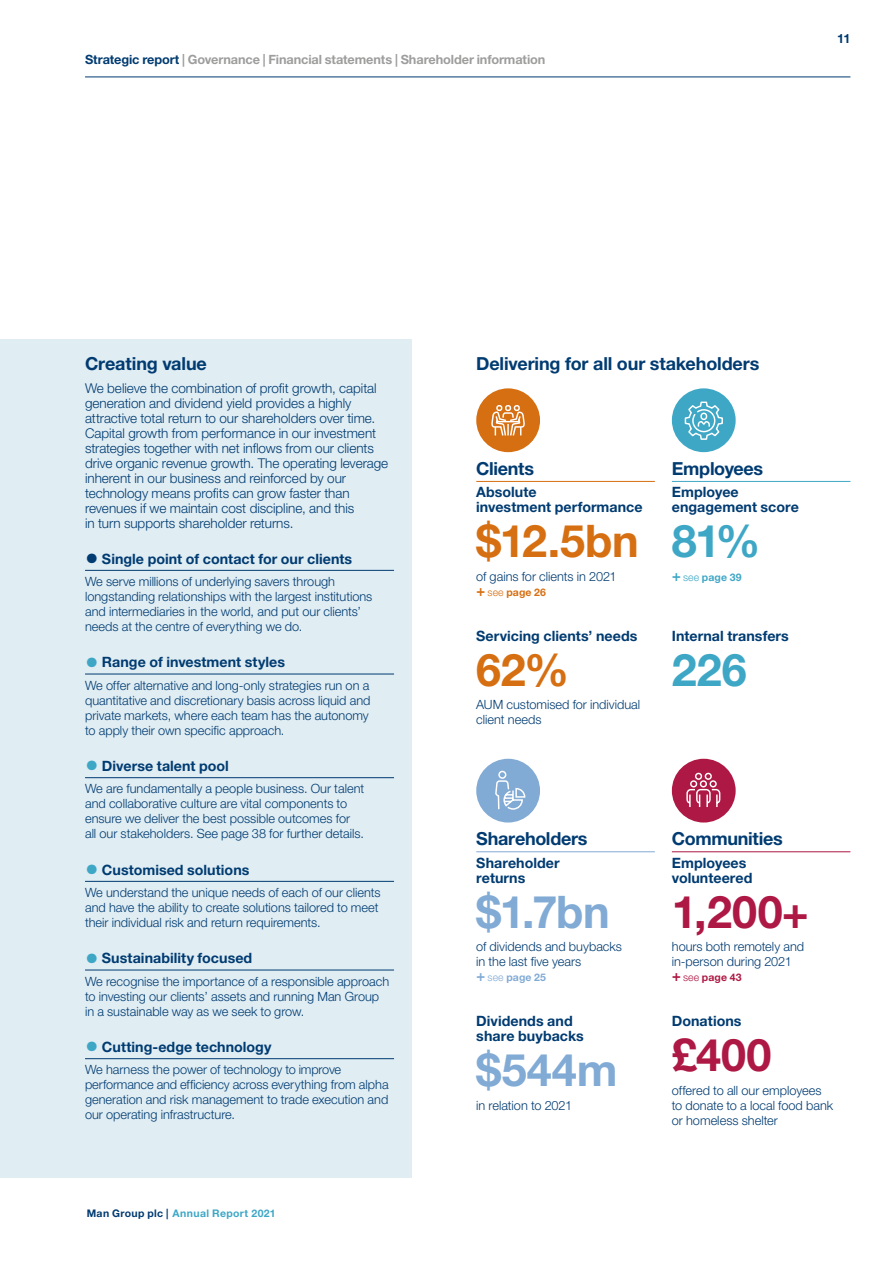
<style>
.page{position:relative;width:893px;height:1263px;background:#fff}
.page>*{position:absolute;margin:0;border:0;box-sizing:border-box;transform-origin:0 0}
.NumberLevel2NoLineBe{font:700 45px "Helvetica Neue LT Std";letter-spacing:-.005em;color:#81aad5}
.NumberLevel2NoLineBe-2{font:700 45px "Helvetica Neue LT Std";color:#d66f12}
.NumberLevel2NoLineBe-3{font:700 45px "Helvetica Neue LT Std";color:#ae1844}
.NumberLevel2NoLineBe-4{font:700 45px "Helvetica Neue LT Std";color:#3ea7c6}
.IntroParagraphLevel1{font:700 18px "Helvetica Neue LT Std";letter-spacing:-.01em;color:#003b71}
.NumberHeadlingLineBe{font:700 18px "Helvetica Neue LT Std";letter-spacing:-.015em;color:#003b71}
.NumberHeadingLevel3{font:700 14.25px/15px "Helvetica Neue LT Std";letter-spacing:.005em;color:#003b71}
.BusinessModelSubhead{font:700 14.25px "Helvetica Neue LT Std";color:#003b71}
.BodyText{font:300 13.5px/15px "Helvetica Neue LT Std";letter-spacing:-.005em;color:#003b71}
.BodyText-2{font:300 12.75px/15px "Helvetica Neue LT Std";color:#003b71}
.NumberTextLevel2{font:300 12.75px/15px "Helvetica Neue LT Std";color:#003b71}
.t1{font:700 12.75px "Helvetica Neue LT Std";letter-spacing:-.01em;color:#9d9d9c}
.t2{font:700 12.75px "Helvetica Neue LT Std";color:#003b71}
.t3{font:700 10.5px "Helvetica Neue LT Std";letter-spacing:.035em;color:#3ea7c6}
.t4{font:700 10.5px "Helvetica Neue LT Std";color:#d66f12}
.t5{font:700 10.5px "Helvetica Neue LT Std";color:#81aad5}
.t6{font:700 10.5px "Helvetica Neue LT Std";letter-spacing:.01em;color:#ae1844}
.s1{color:#003b71}
.s2{font-size:27px}
.s3{font-size:27px;color:#3ea7c6}
.s4{font-weight:300}
</style>
<div class="page">
<div style="left:0;top:340px;width:411px;height:838px;background:#e0edf3"></div>
<hr style="left:85px;top:570px;width:309px;height:1px;background:#003b71">
<hr style="left:85px;top:674px;width:309px;height:1px;background:#003b71">
<hr style="left:85px;top:777px;width:309px;height:1px;background:#003b71">
<hr style="left:85px;top:881px;width:309px;height:1px;background:#003b71">
<hr style="left:85px;top:970px;width:309px;height:1px;background:#003b71">
<hr style="left:85px;top:1058px;width:309px;height:1px;background:#003b71">
<hr style="left:476px;top:481px;width:179px;height:1px;background:#d66f12">
<div style="left:476px;top:388px;width:64px;height:64px;background:#d66f12;border-radius:50%"></div>
<svg style="left:491px;top:405px;width:34px;height:31px"></svg>
<hr style="left:476px;top:851px;width:179px;height:1px;background:#81aad5">
<div style="left:476px;top:759px;width:64px;height:63px;background:#81aad5;border-radius:50%"></div>
<div style="left:498px;top:771px;width:8px;height:8px;border:1px solid #fff;border-radius:50%"></div>
<svg style="left:495px;top:780px;width:31px;height:30px"></svg>
<hr style="left:672px;top:481px;width:178px;height:1px;background:#3ea7c6">
<div style="left:672px;top:388px;width:64px;height:64px;background:#3ea7c6;border-radius:50%"></div>
<svg style="left:684px;top:401px;width:39px;height:39px"></svg>
<hr style="left:672px;top:851px;width:178px;height:1px;background:#ae1844">
<div style="left:672px;top:759px;width:64px;height:63px;background:#ae1844;border-radius:50%"></div>
<svg style="left:686px;top:772px;width:35px;height:35px"></svg>
<hr style="left:85px;top:77px;width:765px;height:1px;background:#003b71">
<p class="t1" style="left:85px;top:52px;width:462px"><span class="s1">Strategic report</span> | Governance | Financial statements | Shareholder information</p>
<p class="t2" style="left:837px;top:31px;width:15px">11</p>
<h2 class="IntroParagraphLevel1" style="left:85px;top:352px;width:123px">Creating value</h2>
<p class="BodyText" style="left:85px;top:380px;width:305px">We believe the combination of profit growth, capital generation and dividend yield provides a highly attractive total return to our shareholders over time.<br>Capital growth from performance in our investment strategies together with net inflows from our clients drive organic revenue growth. The operating leverage inherent in our business and reinforced by our technology means profits can grow faster than revenues if we maintain cost discipline, and this<br>in turn supports shareholder returns.</p>
<p class="BusinessModelSubhead" style="left:85px;top:550px;width:269px"><span class="s2">•</span> Single point of contact for our clients</p>
<p class="BodyText-2" style="left:85px;top:574px;width:289px">We serve millions of underlying savers through longstanding relationships with the largest institutions and intermediaries in the world, and put our clients’ needs at the centre of everything we do.</p>
<p class="BusinessModelSubhead" style="left:85px;top:653px;width:202px"><span class="s3">•</span> Range of investment styles</p>
<p class="BodyText-2" style="left:85px;top:677px;width:287px">We offer alternative and long-only strategies run on a quantitative and discretionary basis across liquid and private markets, where each team has the autonomy to apply their own specific approach.</p>
<p class="BusinessModelSubhead" style="left:85px;top:757px;width:145px"><span class="s3">•</span> Diverse talent pool</p>
<p class="BodyText-2" style="left:85px;top:781px;width:281px">We are fundamentally a people business. Our talent and collaborative culture are vital components to ensure we deliver the best possible outcomes for all our stakeholders. See page 38 for further details.</p>
<p class="BusinessModelSubhead" style="left:85px;top:861px;width:166px"><span class="s3">•</span> Customised solutions</p>
<p class="BodyText-2" style="left:85px;top:885px;width:297px">We understand the unique needs of each of our clients and have the ability to create solutions tailored to meet their individual risk and return requirements.</p>
<p class="BusinessModelSubhead" style="left:85px;top:949px;width:169px"><span class="s3">•</span> Sustainability focused</p>
<p class="BodyText-2" style="left:85px;top:973px;width:306px">We recognise the importance of a responsible approach to investing our clients’ assets and running Man Group in a sustainable way as we seek to grow.</p>
<p class="BusinessModelSubhead" style="left:85px;top:1038px;width:188px"><span class="s3">•</span> Cutting-edge technology</p>
<p class="BodyText-2" style="left:85px;top:1062px;width:305px">We harness the power of technology to improve performance and efficiency across everything from alpha generation and risk management to trade execution and our operating infrastructure.</p>
<p class="t3" style="left:87px;top:1207px;width:190px"><span class="s1">Man Group plc |</span> Annual Report 2021</p>
<h2 class="IntroParagraphLevel1" style="left:476px;top:352px;width:285px">Delivering for all our stakeholders</h2>
<p class="NumberHeadlingLineBe" style="left:476px;top:457px;width:59px">Clients</p>
<p class="NumberHeadingLevel3" style="left:476px;top:484px;width:168px">Absolute<br>investment performance</p>
<p class="NumberLevel2NoLineBe-2" style="left:476px;top:513px;width:164px">$12.5bn</p>
<p class="NumberTextLevel2" style="left:476px;top:568px;width:142px">of gains for clients in 2021</p>
<p class="t4" style="left:488px;top:585px;width:60px"><span class="s4">see</span> page 26</p>
<p class="NumberHeadingLevel3" style="left:476px;top:628px;width:163px">Servicing clients’ needs</p>
<p class="NumberLevel2NoLineBe-2" style="left:476px;top:642px;width:95px">62%</p>
<p class="NumberTextLevel2" style="left:476px;top:697px;width:166px">AUM customised for individual client needs</p>
<p class="NumberHeadlingLineBe" style="left:672px;top:457px;width:93px">Employees</p>
<p class="NumberHeadingLevel3" style="left:672px;top:484px;width:129px">Employee engagement score</p>
<p class="NumberLevel2NoLineBe-4" style="left:672px;top:513px;width:90px">81%</p>
<p class="t3" style="left:683px;top:570px;width:60px"><span class="s4">see</span> page 39</p>
<p class="NumberHeadingLevel3" style="left:672px;top:628px;width:119px">Internal transfers</p>
<p class="NumberLevel2NoLineBe-4" style="left:672px;top:642px;width:77px">226</p>
<p class="NumberHeadlingLineBe" style="left:476px;top:827px;width:113px">Shareholders</p>
<p class="NumberHeadingLevel3" style="left:476px;top:855px;width:85px">Shareholder returns</p>
<p class="NumberLevel2NoLineBe" style="left:476px;top:884px;width:135px">$1.7bn</p>
<p class="NumberTextLevel2" style="left:476px;top:939px;width:147px">of dividends and buybacks in the last five years</p>
<p class="t5" style="left:488px;top:971px;width:60px"><span class="s4">see</span> page 25</p>
<p class="NumberHeadingLevel3" style="left:476px;top:1013px;width:109px">Dividends and share buybacks</p>
<p class="NumberLevel2NoLineBe" style="left:476px;top:1042px;width:143px">$544m</p>
<p class="NumberTextLevel2" style="left:476px;top:1097px;width:97px">in relation to 2021</p>
<p class="NumberHeadlingLineBe" style="left:672px;top:827px;width:112px">Communities</p>
<p class="NumberHeadingLevel3" style="left:672px;top:855px;width:82px">Employees volunteered</p>
<p class="NumberLevel2NoLineBe-3" style="left:672px;top:884px;width:139px">1,200+</p>
<p class="NumberTextLevel2" style="left:672px;top:939px;width:134px">hours both remotely and in-person during 2021</p>
<p class="t6" style="left:683px;top:971px;width:60px"><span class="s4">see</span> page 43</p>
<p class="NumberHeadingLevel3" style="left:672px;top:1013px;width:71px">Donations</p>
<p class="NumberLevel2NoLineBe-3" style="left:672px;top:1027px;width:101px">£400</p>
<p class="NumberTextLevel2" style="left:672px;top:1082px;width:163px">offered to all our employees to donate to a local food bank or homeless shelter</p>
</div>
